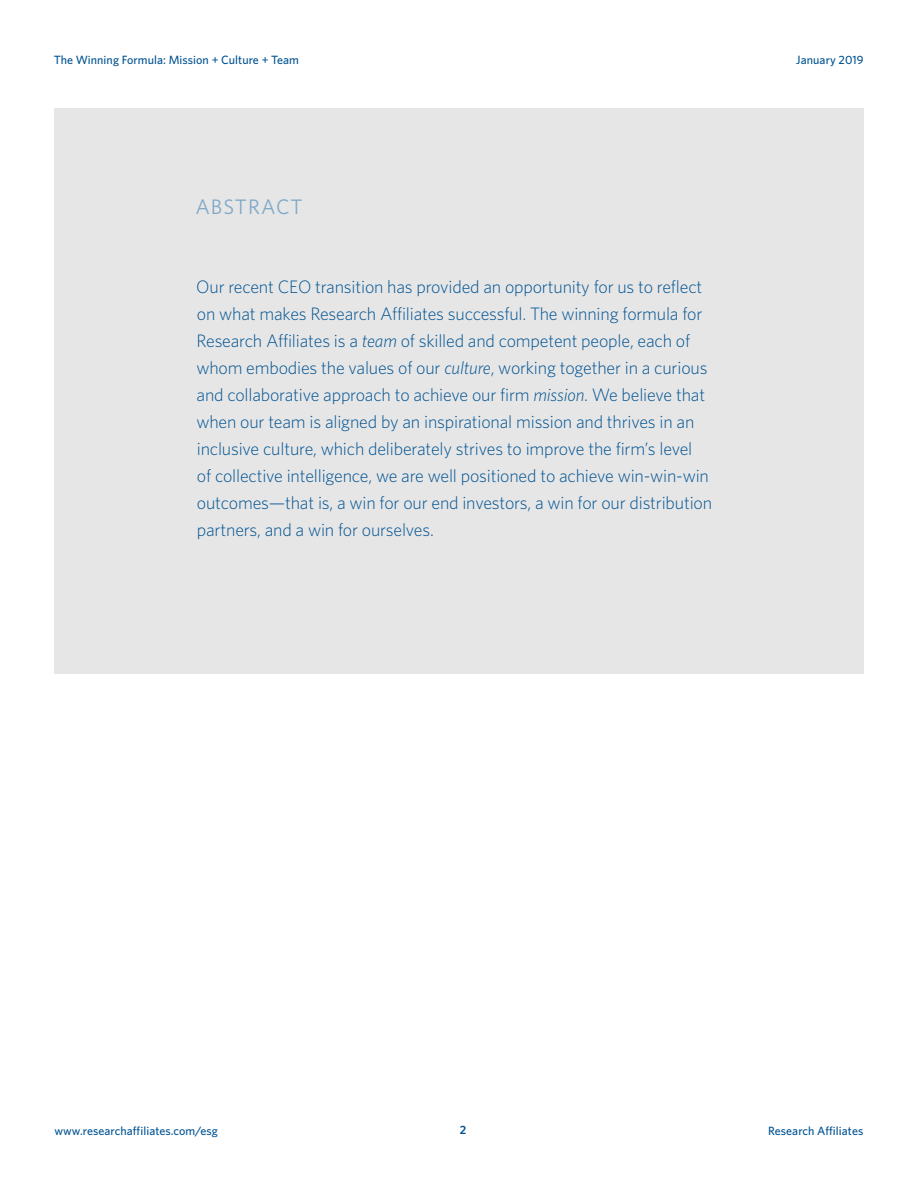
<style>
.page{position:relative;width:918px;height:1188px;background:#fff}
.page>*{position:absolute;margin:0;border:0;box-sizing:border-box;transform-origin:0 0}
.Body{font:21px "Whitney";letter-spacing:.05em;color:#80a9c8}
.Body-2{font:300 18px/27px "Whitney";letter-spacing:-.01em;color:#005392}
.t1{font:500 12px "Whitney";letter-spacing:.005em;color:#005392}
.t2{font:600 12px "Whitney";color:#005392}
.s1{font-style:italic}
</style>
<div class="page">
<div style="left:54px;top:108px;width:810px;height:566px;background:#e6e6e6"></div>
<p class="t1" style="left:54px;top:51px;width:247px">The Winning Formula: Mission + Culture + Team</p>
<p class="Body" style="left:195px;top:193px;width:109px">ABSTRACT</p>
<p class="Body-2" style="left:196px;top:273px;width:517px">Our recent CEO transition has provided an opportunity for us to reflect on what makes Research Affiliates successful. The winning formula for Research Affiliates is a <span class="s1">team</span> of skilled and competent people, each of whom embodies the values of our <span class="s1">culture</span>, working together in a curious and collaborative approach to achieve our firm <span class="s1">mission</span>. We believe that when our team is aligned by an inspirational mission and thrives in an inclusive culture, which deliberately strives to improve the firm’s level<br>of collective intelligence, we are well positioned to achieve win-win-win outcomes—that is, a win for our end investors, a win for our distribution partners, and a win for ourselves.</p>
<p class="t1" style="left:796px;top:51px;width:69px">January 2019</p>
<p class="t2" style="left:460px;top:1122px;width:8px">2</p>
<p class="t1" style="left:54px;top:1122px;width:165px">www.researchaffiliates.com/esg</p>
<p class="t1" style="left:768px;top:1122px;width:97px">Research Affiliates</p>
</div>
